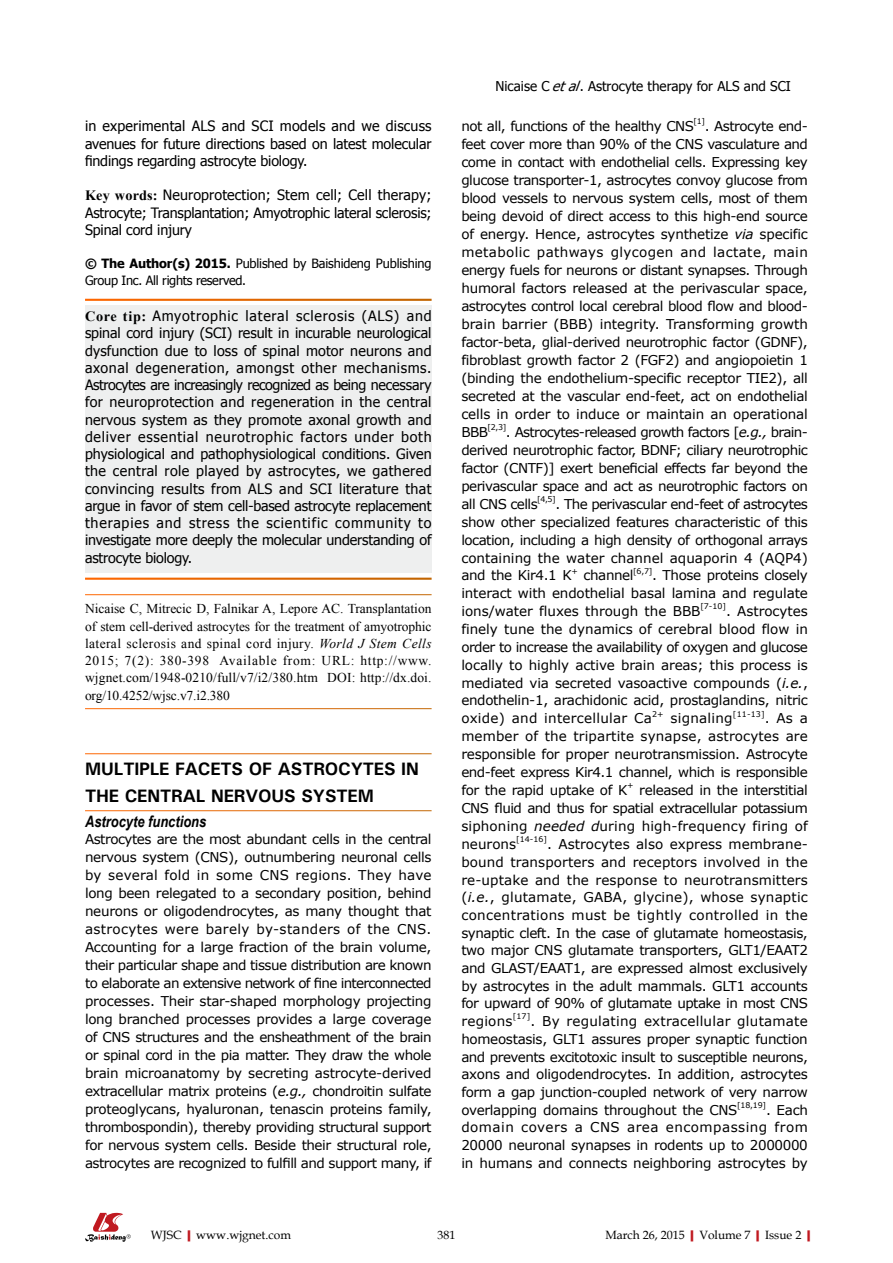
<style>
.page{position:relative;width:893px;height:1263px;background:#fff}
.page>*{position:absolute;margin:0;border:0;box-sizing:border-box;transform-origin:0 0}
.t1{font:700 18px/27px "Univers";letter-spacing:-.01em;color:#000}
.t2{font:italic 700 15.75px "Arial Narrow";color:#000}
.t3{font:14.25px/17.2px "Tahoma";letter-spacing:-.01em;color:#000;text-align:justify}
.t4{font:13.5px/18px "Verdana";letter-spacing:-.025em;color:#000;text-align:justify}
.t5{font:13.5px/17.2px "Times New Roman";letter-spacing:.01em;color:#000;text-align:justify}
.t6{font:13.5px "Tahoma";color:#000}
.t7{font:13.5px "Verdana";letter-spacing:.02em;color:#000}
.t8{font:12.75px/17.2px "Tahoma";letter-spacing:-.01em;color:#000}
.t9{font:12px "Book Antiqua";color:#000}
.t10{font:7.8px "Verdana";color:#000}
.s1{font-family:"Times New Roman";font-weight:700}
.s2{font-weight:700}
.s3{font-style:italic}
.s4{font-weight:700;color:#c01920}
</style>
<div class="page">
<div style="left:85px;top:305px;width:347px;height:268px;background:#eeefef"></div>
<svg style="left:85px;top:1213px;width:46px;height:29px"></svg>
<p class="t3" style="left:85px;top:117px;width:348px">in experimental ALS and SCI models and we discuss avenues for future directions based on latest molecular findings regarding astrocyte biology.</p>
<p class="t3" style="left:85px;top:186px;width:348px"><span class="s1">Key words:</span> Neuroprotection; Stem cell; Cell therapy; Astrocyte; Transplantation; Amyotrophic lateral sclerosis; Spinal cord injury</p>
<p class="t8" style="left:85px;top:254px;width:348px"><span class="s2">© The Author(s) 2015.</span> Published by Baishideng Publishing<br>Group Inc. All rights reserved.</p>
<p class="t3" style="left:85px;top:307px;width:348px"><span class="s1">Core tip:</span> Amyotrophic lateral sclerosis (ALS) and spinal cord injury (SCI) result in incurable neurological dysfunction due to loss of spinal motor neurons and axonal degeneration, amongst other mechanisms.<br>Astrocytes are increasingly recognized as being necessary for neuroprotection and regeneration in the central nervous system as they promote axonal growth and deliver essential neurotrophic factors under both physiological and pathophysiological conditions. Given the central role played by astrocytes, we gathered convincing results from ALS and SCI literature that argue in favor of stem cell-based astrocyte replacement therapies and stress the scientific community to investigate more deeply the molecular understanding of astrocyte biology.</p>
<p class="t5" style="left:85px;top:600px;width:348px">Nicaise C, Mitrecic D, Falnikar A, Lepore AC. Transplantation of stem cell-derived astrocytes for the treatment of amyotrophic lateral sclerosis and spinal cord injury. <span class="s3">World J Stem Cells </span>2015; 7(2): 380-398 Available from: URL: http://www. wjgnet.com/1948-0210/full/v7/i2/380.htm DOI: http://dx.doi. org/10.4252/wjsc.v7.i2.380</p>
<h1 class="t1" style="left:85px;top:755px;width:335px">MULTIPLE FACETS OF ASTROCYTES IN<br>THE CENTRAL NERVOUS SYSTEM</h1>
<p class="t2" style="left:85px;top:810px;width:123px">Astrocyte functions</p>
<p class="t4" style="left:85px;top:830px;width:348px">Astrocytes are the most abundant cells in the central nervous system (CNS), outnumbering neuronal cells by several fold in some CNS regions. They have long been relegated to a secondary position, behind neurons or oligodendrocytes, as many thought that astrocytes were barely by-standers of the CNS.<br>Accounting for a large fraction of the brain volume, their particular shape and tissue distribution are known to elaborate an extensive network of fine interconnected processes. Their star-shaped morphology projecting long branched processes provides a large coverage of CNS structures and the ensheathment of the brain or spinal cord in the pia matter. They draw the whole brain microanatomy by secreting astrocyte-derived extracellular matrix proteins (<span class="s3">e.g.,</span> chondroitin sulfate proteoglycans, hyaluronan, tenascin proteins family, thrombospondin), thereby providing structural support for nervous system cells. Beside their structural role, astrocytes are recognized to fulfill and support many, if</p>
<p class="t6" style="left:495px;top:77px;width:297px">Nicaise C <span class="s3">etal</span>. Astrocyte therapy for ALS and SCI</p>
<p class="t4" style="left:461px;top:116px;width:234px">not all, functions of the healthy CNS</p>
<p class="t10" style="left:693px;top:116px;width:13px">[1]</p>
<p class="t4" style="left:461px;top:116px;width:348px;text-indent:243px">. Astrocyte end&shy;feet cover more than 90% of the CNS vasculature and come in contact with endothelial cells. Expressing key glucose transporter-1, astrocytes convoy glucose from blood vessels to nervous system cells, most of them being devoid of direct access to this high-end source of energy. Hence, astrocytes synthetize <span class="s3">via</span> specific metabolic pathways glycogen and lactate, main energy fuels for neurons or distant synapses. Through humoral factors released at the perivascular space, astrocytes control local cerebral blood flow and blood&shy;brain barrier (BBB) integrity. Transforming growth factor-beta, glial-derived neurotrophic factor (GDNF), fibroblast growth factor 2 (FGF2) and angiopoietin 1 (binding the endothelium-specific receptor TIE2), all secreted at the vascular end-feet, act on endothelial cells in order to induce or maintain an operational BBB</p>
<p class="t10" style="left:487px;top:422px;width:20px">[2,3]</p>
<p class="t4" style="left:461px;top:422px;width:348px;text-indent:45px">. Astrocytes-released growth factors [<span class="s3">e.g.,</span> brain&shy;derived neurotrophic factor, BDNF; ciliary neurotrophic factor (CNTF)] exert beneficial effects far beyond the perivascular space and act as neurotrophic factors on all CNS cells</p>
<p class="t10" style="left:537px;top:494px;width:20px">[4,5]</p>
<p class="t4" style="left:461px;top:494px;width:348px;text-indent:94px">. The perivascular end-feet of astrocytes show other specialized features characteristic of this location, including a high density of orthogonal arrays containing the water channel aquaporin 4 (AQP4) and the Kir4.1 K</p>
<p class="t10" style="left:571px;top:566px;width:8px">+</p>
<p class="t4" style="left:583px;top:566px;width:52px">channel</p>
<p class="t10" style="left:633px;top:566px;width:21px">[6,7]</p>
<p class="t4" style="left:461px;top:566px;width:348px;text-indent:191px">. Those proteins closely interact with endothelial basal lamina and regulate ions/water fluxes through the BBB</p>
<p class="t10" style="left:700px;top:602px;width:27px">[7-10]</p>
<p class="t4" style="left:461px;top:602px;width:348px;text-indent:265px">. Astrocytes finely tune the dynamics of cerebral blood flow in order to increase the availability of oxygen and glucose locally to highly active brain areas; this process is mediated via secreted vasoactive compounds (<span class="s3">i.e.</span>, endothelin-1, arachidonic acid, prostaglandins, nitric oxide) and intercellular Ca</p>
<p class="t10" style="left:652px;top:709px;width:13px">2+</p>
<p class="t7" style="left:670px;top:710px;width:64px">signaling</p>
<p class="t10" style="left:733px;top:709px;width:33px">[11-13]</p>
<p class="t4" style="left:461px;top:709px;width:348px;text-indent:303px">. As a member of the tripartite synapse, astrocytes are responsible for proper neurotransmission. Astrocyte end-feet express Kir4.1 channel, which is responsible for the rapid uptake of K</p>
<p class="t10" style="left:627px;top:780px;width:8px">+</p>
<p class="t4" style="left:461px;top:781px;width:348px;text-indent:178px">released in the interstitial CNS fluid and thus for spatial extracellular potassium siphoning <span class="s3">needed d</span>uring high-frequency firing of neurons</p>
<p class="t10" style="left:516px;top:834px;width:32px">[14-16]</p>
<p class="t4" style="left:461px;top:835px;width:348px;text-indent:86px">. Astrocytes also express membrane&shy;bound transporters and receptors involved in the re-uptake and the response to neurotransmitters (<span class="s3">i.e.</span>, glutamate, GABA, glycine), whose synaptic concentrations must be tightly controlled in the synaptic cleft. In the case of glutamate homeostasis, two major CNS glutamate transporters, GLT1/EAAT2 and GLAST/EAAT1, are expressed almost exclusively by astrocytes in the adult mammals. GLT1 accounts for upward of 90% of glutamate uptake in most CNS regions</p>
<p class="t10" style="left:513px;top:1011px;width:19px">[17]</p>
<p class="t4" style="left:461px;top:1012px;width:348px;text-indent:69px">. By regulating extracellular glutamate homeostasis, GLT1 assures proper synaptic function and prevents excitotoxic insult to susceptible neurons, axons and oligodendrocytes. In addition, astrocytes form a gap junction-coupled network of very narrow overlapping domains throughout the CNS</p>
<p class="t10" style="left:737px;top:1100px;width:30px">[18,19]</p>
<p class="t4" style="left:461px;top:1100px;width:348px;text-indent:305px">. Each domain covers a CNS area encompassing from 20000 neuronal synapses in rodents up to 2000000 in humans and connects neighboring astrocytes by</p>
<p class="t9" style="left:151px;top:1226px;width:141px">WJSC<span class="s4">|</span>www.wjgnet.com</p>
<p class="t9" style="left:437px;top:1226px;width:19px">381</p>
<p class="t9" style="left:605px;top:1226px;width:212px">March 26, 2015<span class="s4">|</span>Volume 7<span class="s4">|</span>Issue 2<span class="s4">|</span></p>
</div>
